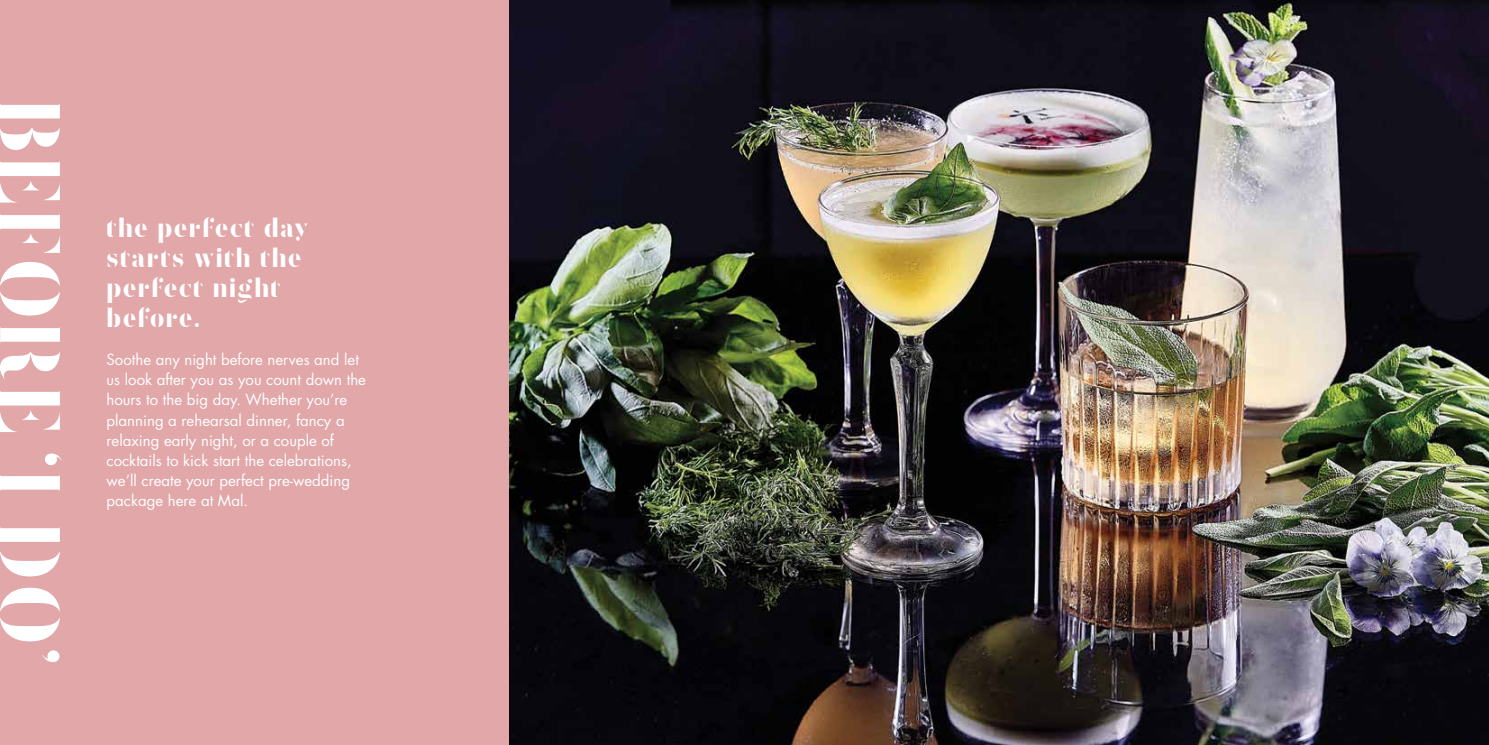
<style>
.page{position:relative;width:1489px;height:745px;background:#fff}
.page>*{position:absolute;margin:0;border:0;box-sizing:border-box;transform-origin:0 0}
.t1{font:75px "Zefani";letter-spacing:.05em;color:#fff}
.t2{font:25px/30px "Zefani";letter-spacing:.05em;color:#fff}
.t3{font:15px/20px "Futura TR";color:#fff}
</style>
<div class="page">
<div style="left:0;top:0;width:509px;height:744px;background:#e1a7a9"></div>
<img style="left:509px;top:0;width:979px;height:744px">
<svg style="left:45px;top:453px;width:17px;height:12px"></svg>
<svg style="left:42px;top:650px;width:17px;height:12px"></svg>
<h1 class="t1" style="left:65px;top:100px;width:546px;rotate:90deg">BEFORE I DO</h1>
<h2 class="t2" style="left:107px;top:214px;width:204px">the perfect day starts with the perfect night before.</h2>
<p class="t3" style="left:107px;top:350px;width:261px">Soothe any night before nerves and let us look after you as you count down the hours to the big day. Whether you’re planning a rehearsal dinner, fancy a relaxing early night, or a couple of cocktails to kick start the celebrations, we’ll create your perfect pre-wedding package here at Mal.</p>
</div>
